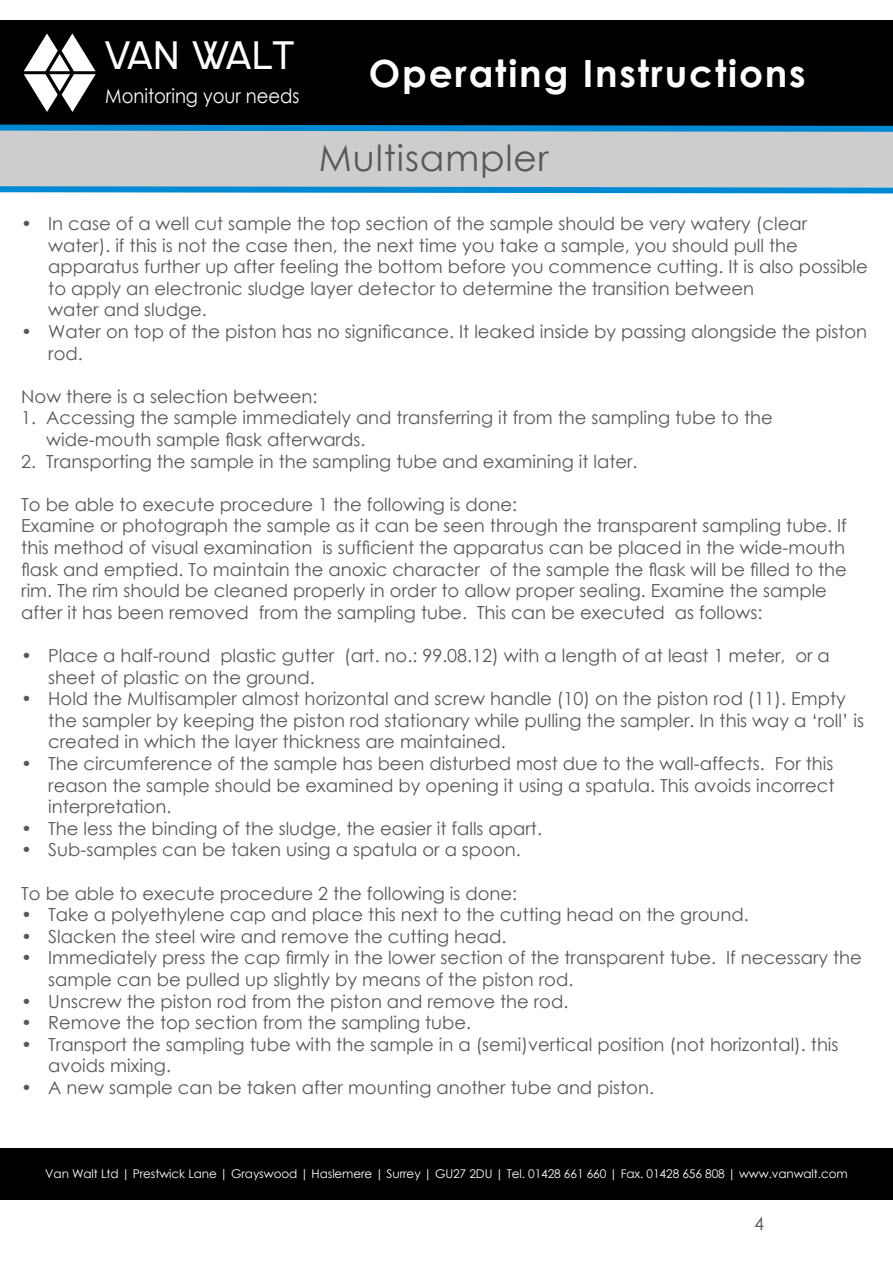
<style>
.page{position:relative;width:893px;height:1263px;background:#fff}
.page>*{position:absolute;margin:0;border:0;box-sizing:border-box;transform-origin:0 0}
.t1{font:41.25px "SF New Republic";color:#fff}
.t2{font:700 37.5px "Century Gothic";letter-spacing:.05em;color:#fff}
.t3{font:36px "Century Gothic";letter-spacing:.025em;color:#57585a}
.t4{font:19.8px "Century Gothic";color:#fff;scale:.91 1}
.t5{font:18px/21.6px "Century Gothic";color:#57585a}
.t6{font:12px "Century Gothic";letter-spacing:-.01em;color:#fff}
</style>
<div class="page">
<div style="left:0;top:21px;width:893px;height:106px;background:#000"></div>
<div style="left:0;top:126px;width:893px;height:61px;background:#cdcdce"></div>
<svg style="left:0;top:186px;width:893px;height:8px;background:#3aa1d9"></svg>
<div style="left:0;top:1148px;width:893px;height:51px;background:#000"></div>
<svg style="left:0;top:124px;width:893px;height:8px;background:#147ab2"></svg>
<svg style="left:24px;top:33px;width:72px;height:79px"></svg>
<h1 class="t1" style="left:105px;top:33px;width:191px">VAN WALT</h1>
<p class="t4" style="left:105px;top:82px;width:215px">Monitoring your needs</p>
<h2 class="t2" style="left:369px;top:45px;width:438px">Operating Instructions</h2>
<h3 class="t3" style="left:319px;top:133px;width:231px">Multisampler</h3>
<p class="t5" style="left:48px;top:212px;width:821px;text-indent:-27px">• In case of a well cut sample the top section of the sample should be very watery (clear water). if this is not the case then, the next time you take a sample, you should pull the apparatus further up after feeling the bottom before you commence cutting. It is also possible to apply an electronic sludge layer detector to determine the transition between<br>water and sludge.</p>
<p class="t5" style="left:48px;top:320px;width:820px;text-indent:-27px">• Water on top of the piston has no significance. It leaked inside by passing alongside the piston rod.</p>
<p class="t5" style="left:21px;top:385px;width:298px">Now there is a selection between:</p>
<p class="t5" style="left:46px;top:407px;width:728px;text-indent:-25px">1. Accessing the sample immediately and transferring it from the sampling tube to the wide-mouth sample flask afterwards.</p>
<p class="t5" style="left:21px;top:450px;width:618px">2. Transporting the sample in the sampling tube and examining it later.</p>
<p class="t5" style="left:21px;top:493px;width:827px">To be able to execute procedure 1 the following is done:<br>Examine or photograph the sample as it can be seen through the transparent sampling tube. If this method of visual examination is sufficient the apparatus can be placed in the wide-mouth flask and emptied. To maintain the anoxic character of the sample the flask will be filled to the rim. The rim should be cleaned properly in order to allow proper sealing. Examine the sample after it has been removed from the sampling tube. This can be executed as follows:</p>
<p class="t5" style="left:48px;top:644px;width:783px;text-indent:-27px">• Place a half-round plastic gutter (art. no.: 99.08.12) with a length of at least 1 meter, or a sheet of plastic on the ground.</p>
<p class="t5" style="left:48px;top:688px;width:817px;text-indent:-27px">• Hold the Multisampler almost horizontal and screw handle (10) on the piston rod (11). Empty the sampler by keeping the piston rod stationary while pulling the sampler. In this way a ‘roll’ is created in which the layer thickness are maintained.</p>
<p class="t5" style="left:48px;top:752px;width:788px;text-align:justify;text-indent:-27px">• The circumference of the sample has been disturbed most due to the wall-affects. For this reason the sample should be examined by opening it using a spatula. This avoids incorrect interpretation.</p>
<p class="t5" style="left:21px;top:817px;width:522px">• The less the binding of the sludge, the easier it falls apart.</p>
<p class="t5" style="left:21px;top:839px;width:501px">• Sub-samples can be taken using a spatula or a spoon.</p>
<p class="t5" style="left:21px;top:882px;width:497px">To be able to execute procedure 2 the following is done:</p>
<p class="t5" style="left:21px;top:904px;width:729px">• Take a polyethylene cap and place this next to the cutting head on the ground.</p>
<p class="t5" style="left:21px;top:925px;width:487px">• Slacken the steel wire and remove the cutting head.</p>
<p class="t5" style="left:48px;top:947px;width:815px;text-indent:-27px">• Immediately press the cap firmly in the lower section of the transparent tube. If necessary the sample can be pulled up slightly by means of the piston rod.</p>
<p class="t5" style="left:21px;top:990px;width:549px">• Unscrew the piston rod from the piston and remove the rod.</p>
<p class="t5" style="left:21px;top:1012px;width:451px">• Remove the top section from the sampling tube.</p>
<p class="t5" style="left:48px;top:1033px;width:792px;text-indent:-27px">• Transport the sampling tube with the sample in a (semi)vertical position (not horizontal). this avoids mixing.</p>
<p class="t5" style="left:21px;top:1076px;width:634px">• A new sample can be taken after mounting another tube and piston.</p>
<p class="t6" style="left:45px;top:1166px;width:804px">Van Walt Ltd | Prestwick Lane | Grayswood | Haslemere | Surrey | GU27 2DU | Tel. 01428 661 660 | Fax. 01428 656 808 | www.vanwalt.com</p>
<p class="t5" style="left:754px;top:1213px;width:11px">4</p>
</div>
